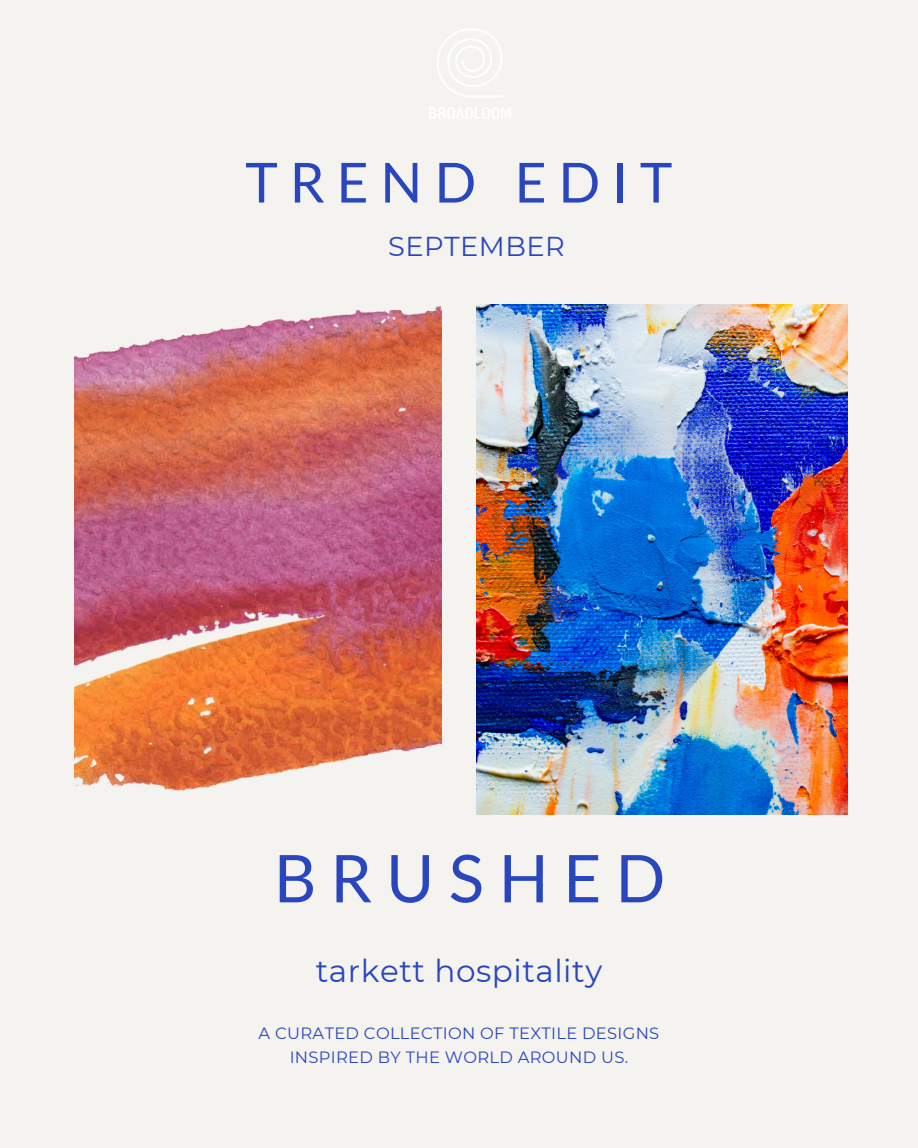
<style>
.page{position:relative;width:918px;height:1148px;background:#fff}
.page>*{position:absolute;margin:0;border:0;box-sizing:border-box;transform-origin:0 0}
.t1{font:65.85px "Lato";letter-spacing:.215em;color:#2946bf}
.t2{font:55.2px "Lato";letter-spacing:.215em;color:#2946bf}
.t3{font:31.2px "Montserrat";letter-spacing:.015em;color:#2946bf}
.t4{font:27.3px "Montserrat";letter-spacing:.015em;color:#2946bf}
.t5{font:16.35px/23.7px "Montserrat";letter-spacing:.02em;color:#2946bf;text-align:center}
</style>
<div class="page">
<div style="left:0;top:0;width:918px;height:1147px;background:#f5f3ef"></div>
<img style="left:476px;top:304px;width:372px;height:510px">
<img style="left:74px;top:306px;width:367px;height:485px">
<img style="left:429px;top:28px;width:81px;height:90px">
<h2 class="t2" style="left:245px;top:148px;width:429px">TREND EDIT</h2>
<h3 class="t4" style="left:388px;top:230px;width:178px">SEPTEMBER</h3>
<h1 class="t1" style="left:274px;top:837px;width:393px">BRUSHED</h1>
<h3 class="t3" style="left:316px;top:951px;width:288px">tarkett hospitality</h3>
<p class="t5" style="left:259px;top:1021px;width:402px">A CURATED COLLECTION OF TEXTILE DESIGNS<br>INSPIRED BY THE WORLD AROUND US.</p>
</div>
